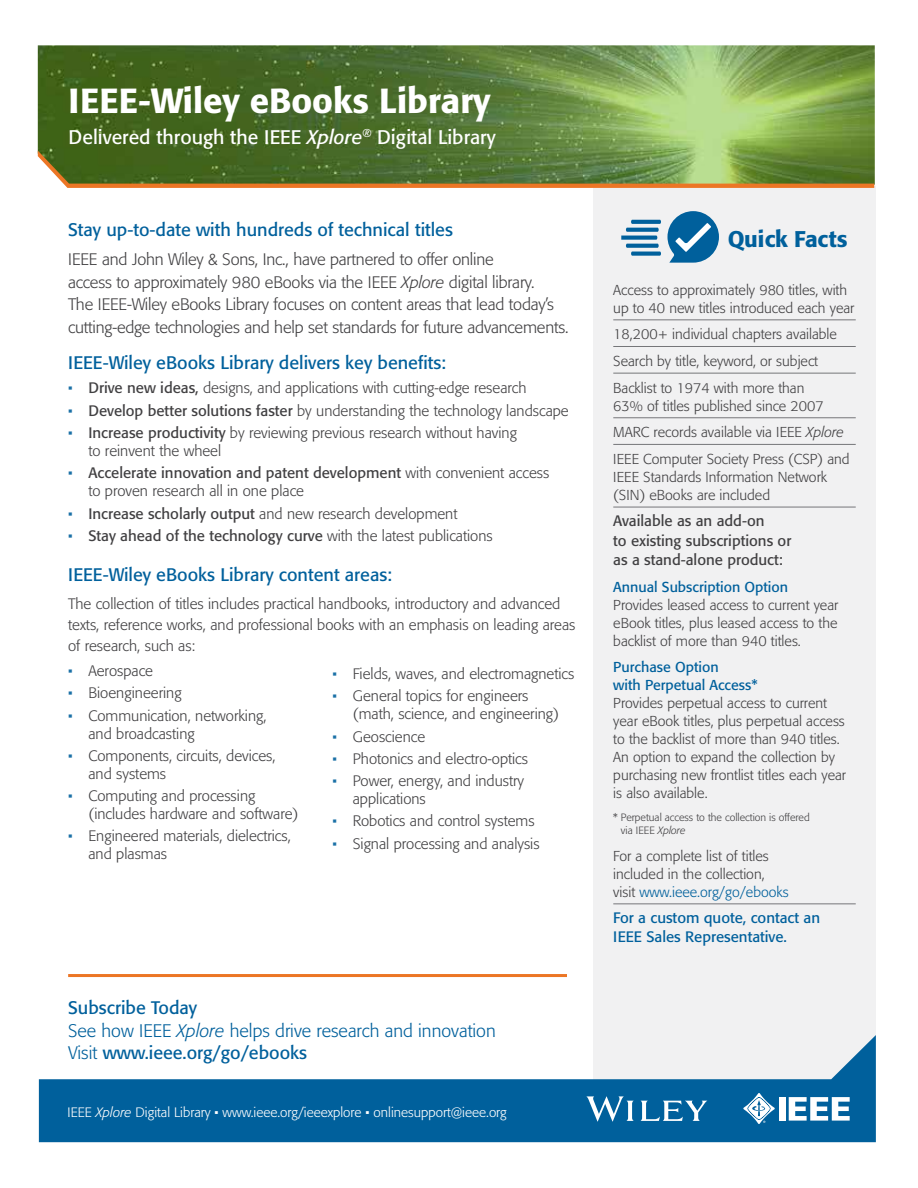
<style>
.page{position:relative;width:918px;height:1188px;background:#fff}
.page>*{position:absolute;margin:0;border:0;box-sizing:border-box;transform-origin:0 0}
.t1{font:500 34.5px "Formata";color:#fff}
.t2{font:500 22.5px "Formata";letter-spacing:-.01em;color:#00609c}
.t3{font:19.5px "Formata";color:#fff}
.t4{font:18px "Formata";color:#00609c}
.t5{font:300 18px/22.5px "Formata";color:#00609c}
.t6{font:300 16.5px/22.5px "Formata";letter-spacing:-.01em;color:#414042}
.t7{font:300 15px/18px "Formata";color:#414042}
.t8{font:15px/19.5px "Formata";color:#414042}
.t9{font:15px/19.5px "Formata";color:#00609c}
.t10{font:300 14.25px/18px "Formata";color:#414042}
.t11{font:14.25px/18px "Formata";color:#00609c}
.t12{font:300 13.5px "Formata";color:#fff}
.t13{font:300 10.5px/13.5px "Formata";color:#414042}
.s1{font-style:italic}
.s2{color:#1a70a6}
.s3{font-weight:400}
.s4{font-weight:300;color:#1a70a6}
.s5{font-weight:300}
.s6{color:#00609c}
</style>
<div class="page">
<img style="left:38px;top:45px;width:837px;height:140px">
<div style="left:593px;top:186px;width:283px;height:849px;background:#f1f1f2"></div>
<svg style="left:39px;top:1035px;width:837px;height:107px;fill:#00609c"></svg>
<div style="left:779px;top:1097px;width:6px;height:24px;background:#fff"></div>
<svg style="left:789px;top:1097px;width:61px;height:24px"></svg>
<svg style="left:743px;top:1093px;width:32px;height:31px"></svg>
<hr style="left:68px;top:974px;width:499px;height:3px;background:#ec7625">
<svg style="left:621px;top:220px;width:40px;height:36px"></svg>
<svg style="left:667px;top:211px;width:52px;height:52px"></svg>
<svg style="left:38px;top:151px;width:836px;height:37px;background:#6a7b36"></svg>
<hr style="left:613px;top:319px;width:243px;height:1px;background:#757679">
<hr style="left:613px;top:346px;width:243px;height:1px;background:#757679">
<hr style="left:613px;top:373px;width:243px;height:1px;background:#757679">
<hr style="left:613px;top:417px;width:243px;height:1px;background:#757679">
<hr style="left:613px;top:444px;width:243px;height:1px;background:#757679">
<hr style="left:613px;top:507px;width:243px;height:1px;background:#757679">
<hr style="left:613px;top:903px;width:243px;height:1px;background:#757679">
<svg style="left:587px;top:1096px;width:120px;height:26px"></svg>
<h1 class="t1" style="left:69px;top:80px;width:423px">IEEE-Wiley eBooks Library</h1>
<h3 class="t3" style="left:69px;top:125px;width:429px">Delivered through the IEEE <span class="s1">Xplore</span><sup>®</sup> Digital Library</h3>
<p class="t4" style="left:68px;top:219px;width:386px">Stay up-to-date with hundreds of technical titles</p>
<p class="t6" style="left:68px;top:248px;width:502px">IEEE and John Wiley &amp; Sons, Inc., have partnered to offer online<br>access to approximately 980 eBooks via the IEEE <span class="s1">Xplore</span> digital library.<br>The IEEE-Wiley eBooks Library focuses on content areas that lead today’s cutting-edge technologies and help set standards for future advancements.</p>
<p class="t4" style="left:68px;top:351px;width:380px">IEEE-Wiley eBooks Library delivers key benefits:</p>
<p class="t7" style="left:68px;top:379px;width:460px"><span class="s2">•</span> <span class="s3">Drive new ideas,</span> designs, and applications with cutting-edge research</p>
<p class="t7" style="left:68px;top:402px;width:502px"><span class="s2">•</span> <span class="s3">Develop better solutions faster</span> by understanding the technology landscape</p>
<p class="t7" style="left:88px;top:424px;width:430px;text-indent:-20px"><span class="s2">•</span> <span class="s3">Increase productivity</span> by reviewing previous research without having to reinvent the wheel</p>
<p class="t7" style="left:88px;top:464px;width:462px;text-indent:-20px"><span class="s2">•</span> <span class="s3">Accelerate innovation and patent development</span> with convenient access to proven research all in one place</p>
<p class="t7" style="left:68px;top:505px;width:391px"><span class="s2">•</span> <span class="s3">Increase scholarly output</span> and new research development</p>
<p class="t8" style="left:68px;top:526px;width:426px"><span class="s4">•</span> Stay ahead of the technology curve <span class="s5">with the latest publications</span></p>
<p class="t4" style="left:68px;top:564px;width:326px">IEEE-Wiley eBooks Library content areas:</p>
<p class="t7" style="left:68px;top:594px;width:509px;line-height:21px">The collection of titles includes practical handbooks, introductory and advanced texts, reference works, and professional books with an emphasis on leading areas of research, such as:</p>
<p class="t7" style="left:68px;top:662px;width:86px"><span class="s2">•</span> Aerospace</p>
<p class="t7" style="left:68px;top:684px;width:115px"><span class="s2">•</span> Bioengineering</p>
<p class="t7" style="left:88px;top:706px;width:180px;text-indent:-20px"><span class="s2">•</span> Communication, networking, and broadcasting</p>
<p class="t7" style="left:88px;top:747px;width:189px;text-indent:-20px"><span class="s2">•</span> Components, circuits, devices, and systems</p>
<p class="t7" style="left:88px;top:787px;width:212px;text-indent:-20px"><span class="s2">•</span> Computing and processing (includes hardware and software)</p>
<p class="t7" style="left:88px;top:827px;width:204px;text-indent:-20px"><span class="s2">•</span> Engineered materials, dielectrics, and plasmas</p>
<p class="t7" style="left:333px;top:665px;width:243px"><span class="s2">•</span> Fields, waves, and electromagnetics</p>
<p class="t7" style="left:353px;top:687px;width:208px;text-indent:-20px"><span class="s2">•</span> General topics for engineers (math, science, and engineering)</p>
<p class="t7" style="left:333px;top:727px;width:94px"><span class="s2">•</span> Geoscience</p>
<p class="t7" style="left:333px;top:750px;width:197px"><span class="s2">•</span> Photonics and electro-optics</p>
<p class="t7" style="left:353px;top:772px;width:173px;text-indent:-20px"><span class="s2">•</span> Power, energy, and industry applications</p>
<p class="t7" style="left:333px;top:812px;width:204px"><span class="s2">•</span> Robotics and control systems</p>
<p class="t7" style="left:333px;top:835px;width:209px"><span class="s2">•</span> Signal processing and analysis</p>
<p class="t5" style="left:68px;top:997px;width:429px"><span class="s3">Subscribe Today<br></span>See how IEEE <span class="s1">Xplore</span> helps drive research and innovation<br>Visit <span class="s3">www.ieee.org/go/ebooks</span></p>
<p class="t12" style="left:68px;top:1104px;width:441px">IEEE <span class="s1">Xplore</span> Digital Library • www.ieee.org/ieeexplore • onlinesupport@ieee.org</p>
<h2 class="t2" style="left:728px;top:225px;width:122px">Quick Facts</h2>
<p class="t10" style="left:613px;top:281px;width:243px">Access to approximately 980 titles, with up to 40 new titles introduced each year</p>
<p class="t10" style="left:613px;top:321px;width:225px;line-height:26.7px">18,200+ individual chapters available<br>Search by title, keyword, or subject<br>Backlist to 1974 with more than</p>
<p class="t10" style="left:613px;top:392px;width:238px;line-height:26.7px">63% of titles published since 2007<br>MARC records available via IEEE <span class="s1">Xplore<br></span>IEEE Computer Society Press (CSP) and</p>
<p class="t10" style="left:613px;top:468px;width:215px">IEEE Standards Information Network (SIN) eBooks are included</p>
<p class="t8" style="left:613px;top:511px;width:180px">Available as an add-on<br>to existing subscriptions or as a stand-alone product:</p>
<p class="t11" style="left:613px;top:578px;width:176px">Annual Subscription Option</p>
<p class="t10" style="left:613px;top:596px;width:227px;text-align:justify">Provides leased access to current year eBook titles, plus leased access to the backlist of more than 940 titles.</p>
<p class="t11" style="left:613px;top:658px;width:146px">Purchase Option<br>with Perpetual Access*</p>
<p class="t10" style="left:613px;top:695px;width:234px">Provides perpetual access to current year eBook titles, plus perpetual access to the backlist of more than 940 titles.<br>An option to expand the collection by purchasing new frontlist titles each year is also available.</p>
<p class="t13" style="left:621px;top:810px;width:190px;text-indent:-8px">* Perpetual access to the collection is offered via IEEE <span class="s1">Xplore</span></p>
<p class="t10" style="left:613px;top:847px;width:177px">For a complete list of titles included in the collection, visit <span class="s6">www.ieee.org/go/ebooks</span></p>
<p class="t9" style="left:613px;top:908px;width:208px">For a custom quote, contact an<br>IEEE Sales Representative.</p>
</div>
